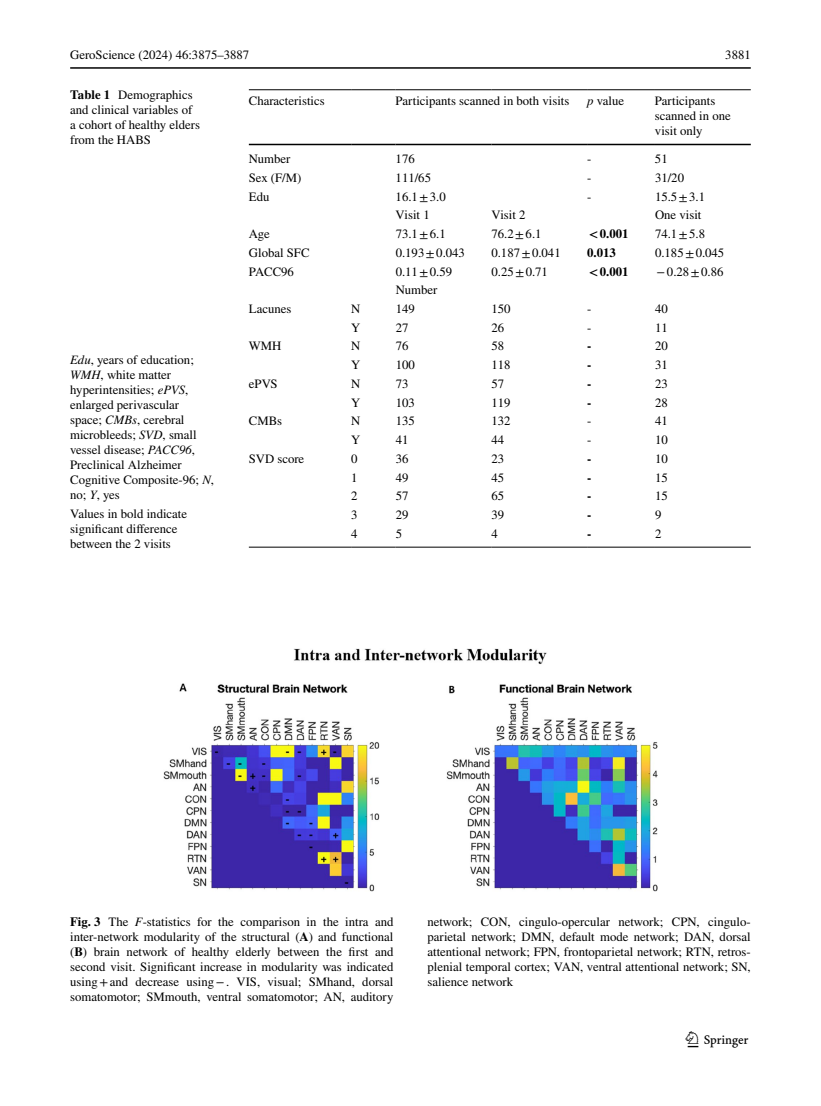
<style>
.page{position:relative;width:821px;height:1106px;background:#fff}
.page>*{position:absolute;margin:0;border:0;box-sizing:border-box;transform-origin:0 0}
.t1{font:22.5px "Springnew Regular 3";color:#000}
.t2{font:12.75px/15px "STIX";color:#000}
.t3{font:700 12.75px "STIX";color:#000}
.s1{font-weight:700}
.s2{font-style:italic}
</style>
<div class="page">
<hr style="left:70px;top:67px;width:680px;height:2px;background:#000">
<hr style="left:249px;top:89px;width:102px;height:1px;background:#000">
<hr style="left:249px;top:144px;width:102px;height:1px;background:#000">
<hr style="left:351px;top:89px;width:44px;height:1px;background:#000">
<hr style="left:351px;top:144px;width:44px;height:1px;background:#000">
<hr style="left:395px;top:89px;width:96px;height:1px;background:#000">
<hr style="left:491px;top:89px;width:96px;height:1px;background:#000">
<hr style="left:395px;top:144px;width:96px;height:1px;background:#000">
<hr style="left:491px;top:144px;width:96px;height:1px;background:#000">
<hr style="left:587px;top:89px;width:68px;height:1px;background:#000">
<hr style="left:587px;top:144px;width:68px;height:1px;background:#000">
<hr style="left:655px;top:89px;width:95px;height:1px;background:#000">
<hr style="left:655px;top:144px;width:95px;height:1px;background:#000">
<hr style="left:249px;top:546px;width:102px;height:1px;background:#000">
<hr style="left:351px;top:546px;width:44px;height:1px;background:#000">
<hr style="left:395px;top:546px;width:96px;height:1px;background:#000">
<hr style="left:491px;top:546px;width:96px;height:1px;background:#000">
<hr style="left:587px;top:546px;width:68px;height:1px;background:#000">
<hr style="left:655px;top:546px;width:95px;height:1px;background:#000">
<img style="left:164px;top:648px;width:493px;height:243px">
<p class="t2" style="left:70px;top:48px;width:181px">GeroScience (2024) 46:3875–3887</p>
<p class="t2" style="left:725px;top:49px;width:27px">3881</p>
<p class="t2" style="left:70px;top:88px;width:131px"><span class="s1">Table 1</span> Demographics and clinical variables of a cohort of healthy elders from the HABS</p>
<p class="t2" style="left:70px;top:353px;width:145px"><span class="s2">Edu</span>, years of education;<br><span class="s2">WMH</span>, white matter hyperintensities; <span class="s2">ePVS</span>, enlarged perivascular space; <span class="s2">CMBs</span>, cerebral microbleeds; <span class="s2">SVD</span>, small vessel disease; <span class="s2">PACC96</span>,<br>Preclinical Alzheimer<br>Cognitive Composite-96; <span class="s2">N</span>, no; <span class="s2">Y</span>, yes</p>
<p class="t2" style="left:70px;top:507px;width:118px">Values in bold indicate significant difference between the 2 visits</p>
<p class="t2" style="left:249px;top:94px;width:77px">Characteristics</p>
<p class="t2" style="left:395px;top:94px;width:175px">Participants scanned in both visits</p>
<p class="t2" style="left:587px;top:94px;width:38px"><span class="s2">p</span> value</p>
<p class="t2" style="left:655px;top:94px;width:77px">Participants scanned in one visit only</p>
<p class="t2" style="left:249px;top:152px;width:43px">Number</p>
<p class="t2" style="left:395px;top:152px;width:21px">176</p>
<p class="t2" style="left:587px;top:152px;width:6px">-</p>
<p class="t2" style="left:655px;top:152px;width:14px">51</p>
<p class="t2" style="left:249px;top:171px;width:54px">Sex (F/M)</p>
<p class="t2" style="left:395px;top:171px;width:37px">111/65</p>
<p class="t2" style="left:587px;top:171px;width:6px">-</p>
<p class="t2" style="left:655px;top:171px;width:31px">31/20</p>
<p class="t2" style="left:249px;top:190px;width:22px">Edu</p>
<p class="t2" style="left:395px;top:190px;width:52px">16.1±3.0</p>
<p class="t2" style="left:587px;top:190px;width:6px">-</p>
<p class="t2" style="left:655px;top:190px;width:52px">15.5±3.1</p>
<p class="t2" style="left:395px;top:208px;width:36px">Visit 1</p>
<p class="t2" style="left:491px;top:208px;width:36px">Visit 2</p>
<p class="t2" style="left:655px;top:208px;width:48px">One visit</p>
<p class="t2" style="left:249px;top:227px;width:22px">Age</p>
<p class="t2" style="left:395px;top:227px;width:52px">73.1±6.1</p>
<p class="t2" style="left:491px;top:227px;width:52px">76.2±6.1</p>
<p class="t3" style="left:588px;top:226px;width:41px">&lt;0.001</p>
<p class="t2" style="left:655px;top:227px;width:52px">74.1±5.8</p>
<p class="t2" style="left:249px;top:246px;width:62px">Global SFC</p>
<p class="t2" style="left:396px;top:246px;width:71px">0.193±0.043</p>
<p class="t2" style="left:491px;top:246px;width:71px">0.187±0.041</p>
<p class="t3" style="left:587px;top:245px;width:30px">0.013</p>
<p class="t2" style="left:655px;top:246px;width:71px">0.185±0.045</p>
<p class="t2" style="left:249px;top:265px;width:46px">PACC96</p>
<p class="t2" style="left:396px;top:265px;width:58px">0.11±0.59</p>
<p class="t2" style="left:491px;top:265px;width:58px">0.25±0.71</p>
<p class="t3" style="left:589px;top:264px;width:41px">&lt;0.001</p>
<p class="t2" style="left:656px;top:265px;width:68px">−0.28±0.86</p>
<p class="t2" style="left:396px;top:283px;width:43px">Number</p>
<p class="t2" style="left:249px;top:302px;width:44px">Lacunes</p>
<p class="t2" style="left:351px;top:302px;width:11px">N</p>
<p class="t2" style="left:396px;top:302px;width:21px">149</p>
<p class="t2" style="left:491px;top:302px;width:21px">150</p>
<p class="t2" style="left:587px;top:302px;width:6px">-</p>
<p class="t2" style="left:655px;top:302px;width:14px">40</p>
<p class="t2" style="left:351px;top:321px;width:11px">Y</p>
<p class="t2" style="left:396px;top:321px;width:14px">27</p>
<p class="t2" style="left:491px;top:321px;width:14px">26</p>
<p class="t2" style="left:587px;top:321px;width:6px">-</p>
<p class="t2" style="left:655px;top:321px;width:14px">11</p>
<p class="t2" style="left:249px;top:339px;width:34px">WMH</p>
<p class="t2" style="left:351px;top:339px;width:11px">N</p>
<p class="t2" style="left:396px;top:339px;width:14px">76</p>
<p class="t2" style="left:491px;top:339px;width:14px">58</p>
<p class="t3" style="left:587px;top:338px;width:5px">-</p>
<p class="t2" style="left:655px;top:339px;width:14px">20</p>
<p class="t2" style="left:351px;top:358px;width:11px">Y</p>
<p class="t2" style="left:396px;top:358px;width:21px">100</p>
<p class="t2" style="left:491px;top:358px;width:21px">118</p>
<p class="t3" style="left:587px;top:357px;width:5px">-</p>
<p class="t2" style="left:655px;top:358px;width:14px">31</p>
<p class="t2" style="left:249px;top:377px;width:30px">ePVS</p>
<p class="t2" style="left:351px;top:377px;width:11px">N</p>
<p class="t2" style="left:396px;top:377px;width:14px">73</p>
<p class="t2" style="left:491px;top:377px;width:14px">57</p>
<p class="t3" style="left:587px;top:376px;width:5px">-</p>
<p class="t2" style="left:655px;top:377px;width:14px">23</p>
<p class="t2" style="left:351px;top:396px;width:11px">Y</p>
<p class="t2" style="left:396px;top:396px;width:21px">103</p>
<p class="t2" style="left:491px;top:396px;width:21px">119</p>
<p class="t3" style="left:587px;top:395px;width:5px">-</p>
<p class="t2" style="left:655px;top:396px;width:14px">28</p>
<p class="t2" style="left:249px;top:414px;width:35px">CMBs</p>
<p class="t2" style="left:351px;top:414px;width:11px">N</p>
<p class="t2" style="left:396px;top:414px;width:21px">135</p>
<p class="t2" style="left:491px;top:414px;width:21px">132</p>
<p class="t2" style="left:587px;top:414px;width:6px">-</p>
<p class="t2" style="left:655px;top:414px;width:14px">41</p>
<p class="t2" style="left:351px;top:433px;width:11px">Y</p>
<p class="t2" style="left:396px;top:433px;width:14px">41</p>
<p class="t2" style="left:491px;top:433px;width:14px">44</p>
<p class="t2" style="left:587px;top:433px;width:6px">-</p>
<p class="t2" style="left:655px;top:433px;width:14px">10</p>
<p class="t2" style="left:249px;top:452px;width:57px">SVD score</p>
<p class="t2" style="left:351px;top:452px;width:8px">0</p>
<p class="t2" style="left:396px;top:452px;width:14px">36</p>
<p class="t2" style="left:491px;top:452px;width:14px">23</p>
<p class="t3" style="left:587px;top:451px;width:5px">-</p>
<p class="t2" style="left:655px;top:452px;width:14px">10</p>
<p class="t2" style="left:351px;top:470px;width:8px">1</p>
<p class="t2" style="left:396px;top:470px;width:14px">49</p>
<p class="t2" style="left:491px;top:470px;width:14px">45</p>
<p class="t3" style="left:587px;top:469px;width:5px">-</p>
<p class="t2" style="left:655px;top:470px;width:14px">15</p>
<p class="t2" style="left:351px;top:489px;width:8px">2</p>
<p class="t2" style="left:396px;top:489px;width:14px">57</p>
<p class="t2" style="left:491px;top:489px;width:14px">65</p>
<p class="t3" style="left:587px;top:488px;width:5px">-</p>
<p class="t2" style="left:655px;top:489px;width:14px">15</p>
<p class="t2" style="left:351px;top:508px;width:8px">3</p>
<p class="t2" style="left:396px;top:508px;width:14px">29</p>
<p class="t2" style="left:491px;top:508px;width:14px">39</p>
<p class="t3" style="left:587px;top:507px;width:5px">-</p>
<p class="t2" style="left:655px;top:508px;width:8px">9</p>
<p class="t2" style="left:351px;top:527px;width:8px">4</p>
<p class="t2" style="left:396px;top:527px;width:8px">5</p>
<p class="t2" style="left:491px;top:527px;width:8px">4</p>
<p class="t3" style="left:587px;top:526px;width:5px">-</p>
<p class="t2" style="left:655px;top:527px;width:8px">2</p>
<p class="t2" style="left:70px;top:915px;width:325px;text-align:justify"><span class="s1">Fig. 3</span> The <span class="s2">F</span>-statistics for the comparison in the intra and inter-network modularity of the structural (<span class="s1">A</span>) and functional (<span class="s1">B</span>) brain network of healthy elderly between the first and second visit. Significant increase in modularity was indicated using+and decrease using−. VIS, visual; SMhand, dorsal somatomotor; SMmouth, ventral somatomotor; AN, auditory</p>
<p class="t2" style="left:427px;top:915px;width:325px;text-align:justify">network; CON, cingulo-opercular network; CPN, cingulo&shy;parietal network; DMN, default mode network; DAN, dorsal attentional network; FPN, frontoparietal network; RTN, retros&shy;plenial temporal cortex; VAN, ventral attentional network; SN, salience network</p>
<h1 class="t1" style="left:687px;top:1031px;width:62px">1 3</h1>
</div>
